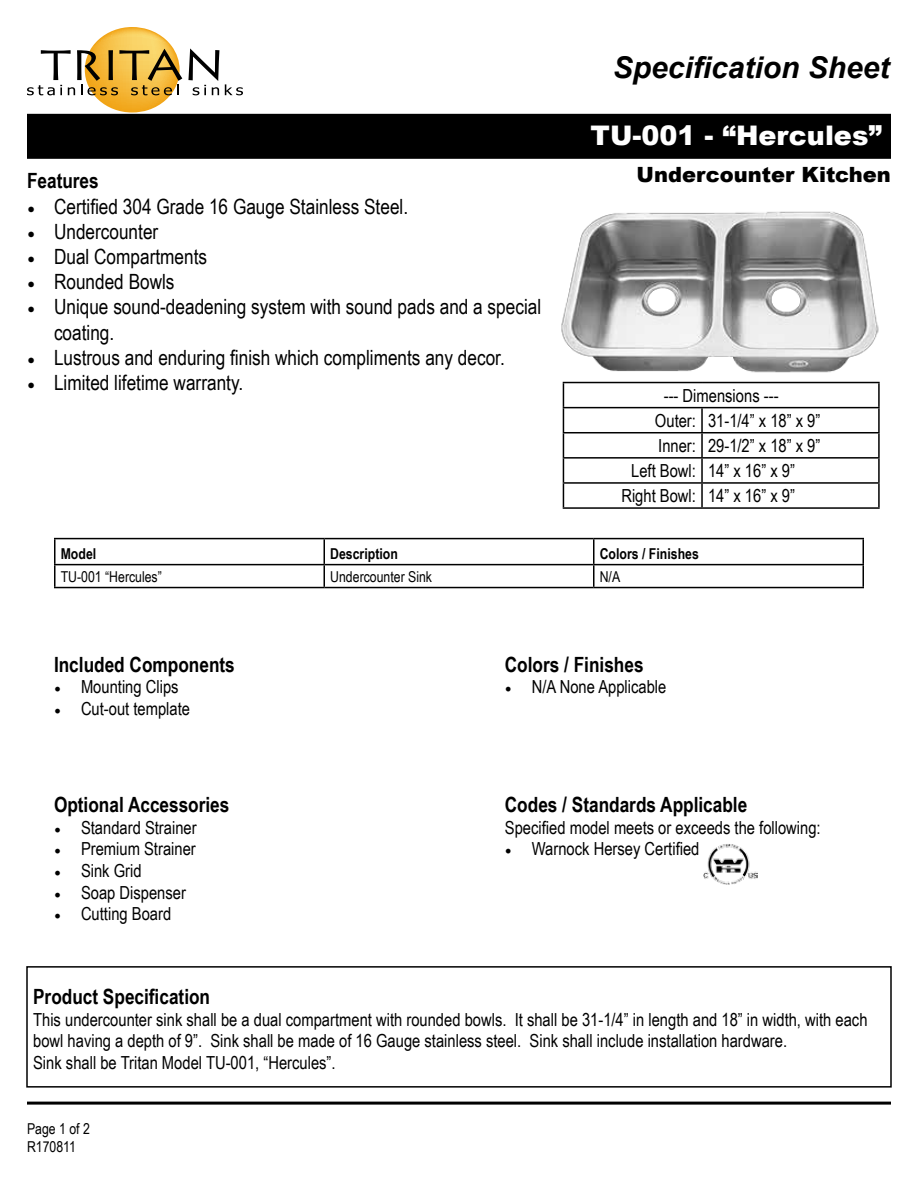
<style>
.page{position:relative;width:918px;height:1188px;background:#fff}
.page>*{position:absolute;margin:0;border:0;box-sizing:border-box;transform-origin:0 0}
.t1{font:italic 700 30px "Arial";color:#000}
.t2{font:900 27px "Arial";color:#fff}
.t3{font:21px/25.2px "Arial Narrow";color:#000}
.t4{font:700 21px "Arial Narrow";color:#000}
.t5{font:900 21px "Arial";color:#000}
.t6{font:18px/21.6px "Arial Narrow";color:#000}
.t7{font:15px/18px "Arial Narrow";color:#000}
.t8{font:700 15px "Arial Narrow";color:#000}
.s1{font-family:"Minion Pro"}
</style>
<div class="page">
<div style="left:27px;top:114px;width:864px;height:45px;background:#000"></div>
<img style="left:561px;top:211px;width:319px;height:171px">
<div style="left:26px;top:966px;width:866px;height:122px;border:2px solid #000"></div>
<hr style="left:27px;top:1102px;width:864px;height:3px;background:#000">
<hr style="left:54px;top:538px;width:270px;height:1px;background:#000">
<hr style="left:54px;top:539px;width:2px;height:25px;background:#000">
<hr style="left:324px;top:538px;width:270px;height:1px;background:#000">
<hr style="left:594px;top:538px;width:270px;height:1px;background:#000">
<hr style="left:862px;top:539px;width:2px;height:25px;background:#000">
<hr style="left:54px;top:564px;width:270px;height:1px;background:#000">
<hr style="left:54px;top:565px;width:2px;height:22px;background:#000">
<hr style="left:324px;top:564px;width:270px;height:1px;background:#000">
<svg style="left:324px;top:539px;width:1px;height:48px"></svg>
<hr style="left:594px;top:564px;width:270px;height:1px;background:#000">
<svg style="left:593px;top:539px;width:1px;height:48px"></svg>
<hr style="left:862px;top:565px;width:2px;height:22px;background:#000">
<hr style="left:54px;top:587px;width:270px;height:1px;background:#000">
<hr style="left:324px;top:587px;width:270px;height:1px;background:#000">
<hr style="left:594px;top:587px;width:270px;height:1px;background:#000">
<img style="left:704px;top:844px;width:54px;height:40px">
<hr style="left:563px;top:382px;width:139px;height:1px;background:#000">
<hr style="left:702px;top:382px;width:178px;height:1px;background:#000">
<hr style="left:878px;top:383px;width:2px;height:24px;background:#000">
<hr style="left:563px;top:407px;width:139px;height:1px;background:#000">
<hr style="left:702px;top:407px;width:178px;height:1px;background:#000">
<hr style="left:701px;top:408px;width:2px;height:24px;background:#000">
<hr style="left:878px;top:408px;width:2px;height:24px;background:#000">
<hr style="left:563px;top:432px;width:139px;height:1px;background:#000">
<hr style="left:702px;top:432px;width:178px;height:1px;background:#000">
<hr style="left:701px;top:433px;width:2px;height:24px;background:#000">
<hr style="left:878px;top:433px;width:2px;height:24px;background:#000">
<hr style="left:563px;top:457px;width:139px;height:2px;background:#000">
<hr style="left:702px;top:457px;width:178px;height:2px;background:#000">
<hr style="left:701px;top:459px;width:2px;height:23px;background:#000">
<hr style="left:878px;top:459px;width:2px;height:23px;background:#000">
<hr style="left:563px;top:482px;width:139px;height:2px;background:#000">
<svg style="left:563px;top:383px;width:1px;height:124px"></svg>
<hr style="left:702px;top:482px;width:178px;height:2px;background:#000">
<hr style="left:701px;top:484px;width:2px;height:23px;background:#000">
<hr style="left:878px;top:484px;width:2px;height:23px;background:#000">
<hr style="left:563px;top:507px;width:139px;height:2px;background:#000">
<hr style="left:702px;top:507px;width:178px;height:2px;background:#000">
<svg style="left:27px;top:27px;width:155px;height:86px"></svg>
<svg style="left:188px;top:49px;width:31px;height:46px"></svg>
<svg style="left:225px;top:84px;width:18px;height:11px"></svg>
<h1 class="t1" style="left:613px;top:48px;width:278px">Specification Sheet</h1>
<h2 class="t2" style="left:591px;top:116px;width:293px">TU-001 - “Hercules”</h2>
<p class="t4" style="left:27px;top:165px;width:73px">Features</p>
<p class="t5" style="left:637px;top:159px;width:256px">Undercounter Kitchen</p>
<p class="t3" style="left:27px;top:193px;width:383px"><span class="s1">•</span> Certified 304 Grade 16 Gauge Stainless Steel.</p>
<p class="t3" style="left:27px;top:218px;width:133px"><span class="s1">•</span> Undercounter</p>
<p class="t3" style="left:27px;top:243px;width:182px"><span class="s1">•</span> Dual Compartments</p>
<p class="t3" style="left:27px;top:269px;width:149px"><span class="s1">•</span> Rounded Bowls</p>
<p class="t3" style="left:54px;top:294px;width:489px;text-indent:-27px"><span class="s1">•</span> Unique sound-deadening system with sound pads and a special coating.</p>
<p class="t3" style="left:27px;top:344px;width:479px"><span class="s1">•</span> Lustrous and enduring finish which compliments any decor.</p>
<p class="t3" style="left:27px;top:369px;width:218px"><span class="s1">•</span> Limited lifetime warranty.</p>
<p class="t6" style="left:664px;top:384px;width:116px">--- Dimensions ---</p>
<p class="t6" style="left:655px;top:409px;width:167px">Outer: 31-1/4” x 18” x 9”</p>
<p class="t6" style="left:658px;top:434px;width:164px">Inner: 29-1/2” x 18” x 9”</p>
<p class="t6" style="left:631px;top:459px;width:165px">Left Bowl: 14” x 16” x 9”</p>
<p class="t6" style="left:621px;top:484px;width:175px">Right Bowl: 14” x 16” x 9”</p>
<p class="t8" style="left:61px;top:542px;width:37px">Model</p>
<p class="t8" style="left:330px;top:542px;width:69px">Description</p>
<p class="t8" style="left:600px;top:542px;width:101px">Colors / Finishes</p>
<p class="t7" style="left:61px;top:567px;width:103px">TU-001 “Hercules”</p>
<p class="t7" style="left:330px;top:567px;width:103px">Undercounter Sink</p>
<p class="t7" style="left:600px;top:567px;width:22px">N/A</p>
<p class="t4" style="left:54px;top:648px;width:182px">Included Components</p>
<p class="t6" style="left:54px;top:676px;width:126px"><span class="s1">•</span> Mounting Clips</p>
<p class="t6" style="left:54px;top:697px;width:138px"><span class="s1">•</span> Cut-out template</p>
<p class="t4" style="left:54px;top:789px;width:177px">Optional Accessories</p>
<p class="t6" style="left:54px;top:816px;width:144px"><span class="s1">•</span> Standard Strainer</p>
<p class="t6" style="left:54px;top:838px;width:143px"><span class="s1">•</span> Premium Strainer</p>
<p class="t6" style="left:54px;top:859px;width:89px"><span class="s1">•</span> Sink Grid</p>
<p class="t6" style="left:54px;top:881px;width:134px"><span class="s1">•</span> Soap Dispenser</p>
<p class="t6" style="left:54px;top:902px;width:119px"><span class="s1">•</span> Cutting Board</p>
<p class="t4" style="left:505px;top:648px;width:140px">Colors / Finishes</p>
<p class="t6" style="left:505px;top:676px;width:163px"><span class="s1">•</span> N/A None Applicable</p>
<p class="t4" style="left:505px;top:789px;width:244px">Codes / Standards Applicable</p>
<p class="t6" style="left:505px;top:816px;width:317px">Specified model meets or exceeds the following:</p>
<p class="t6" style="left:505px;top:838px;width:196px"><span class="s1">•</span> Warnock Hersey Certified</p>
<p class="t4" style="left:33px;top:981px;width:179px">Product Specification</p>
<p class="t6" style="left:33px;top:1008px;width:836px">This undercounter sink shall be a dual compartment with rounded bowls. It shall be 31-1/4” in length and 18” in width, with each bowl having a depth of 9”. Sink shall be made of 16 Gauge stainless steel. Sink shall include installation hardware.<br>Sink shall be Tritan Model TU-001, “Hercules”.</p>
<p class="t7" style="left:27px;top:1119px;width:64px">Page 1 of 2<br>R170811</p>
</div>
